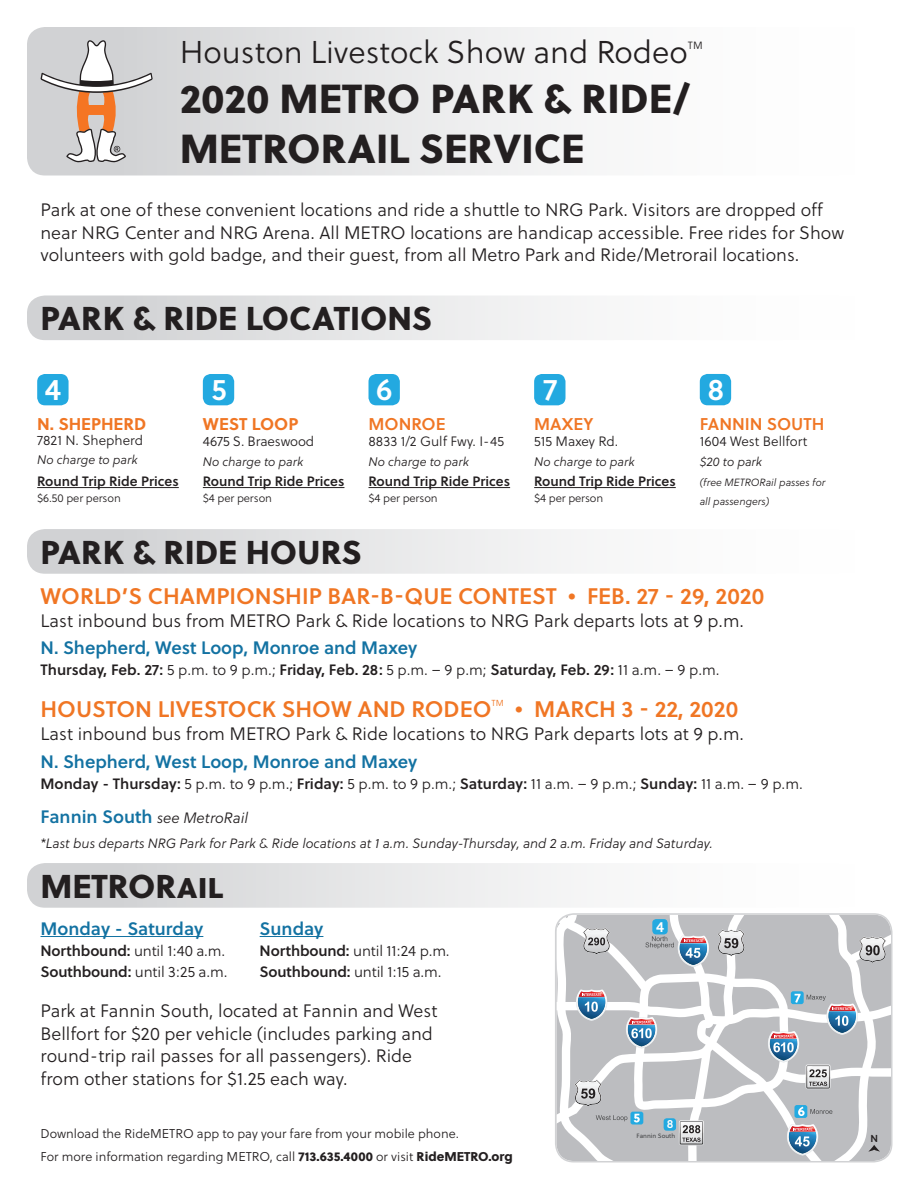
<style>
.page{position:relative;width:918px;height:1188px;background:#fff}
.page>*{position:absolute;margin:0;border:0;box-sizing:border-box;transform-origin:0 0}
.t1{font:40.5px "Soleil Xb";color:#231f20}
.t2{font:33px "Soleil Xb";color:#231f20}
.t3{font:31.5px "Soleil Lt";color:#231f20}
.t4{font:30px "Soleil Sb";color:#fff}
.location_title{font:22.5px "Soleil Sb";color:#f07624}
.regular_text{font:18px/22.5px "Soleil Lt";color:#231f20}
.Top_Paragraph_Text{font:18px/22.5px "Soleil Lt";color:#231f20}
.SubTutle{font:18px "Soleil Sb";color:#1372a2}
.Location_Title{font:16.95px "Soleil Sb";color:#f07624}
.Location_Title-2{font:700 16.95px "Soleil";color:#f07624}
._2017_Bullets{font:15px "Soleil Lt";letter-spacing:-.01em;color:#231f20}
.Bullets{font:15px "Soleil Lt";color:#231f20}
.Bullets-2{font:15px "Soleil Sb";color:#231f20}
.SubTutle-2{font:italic 15px "Soleil Lt";color:#231f20}
.t5{font:14.7px "Soleil Sb";color:#fff}
.t6{font:13.65px "Soleil Sb";color:#231f20}
.Address{font:13.65px "Soleil Lt";color:#231f20}
._2017_Bullets-2{font:italic 13.5px "Soleil Lt";color:#231f20}
._2017_Bullets-3{font:12.75px "Soleil Lt";color:#231f20}
.t7{font:italic 12.45px "Soleil Lt";color:#231f20}
.t8{font:11.85px "Soleil Sb";color:#fff}
._2017_Bullets-4{font:11.4px "Soleil Lt";letter-spacing:-.01em;color:#231f20}
.t9{font:italic 10.5px "Soleil Lt";color:#231f20}
.t10{font:10.5px "Soleil Lt";color:#231f20}
.t11{font:10.05px "Soleil Sb";color:#231f20}
.location_title-2{font:8.7px "Soleil Lt";color:#f07624}
._2017_Bullets-5{font:6.3px "Soleil Bk";color:#4c4d4f}
.s1{font-family:"Soleil Lt"}
.s2{font-family:"Soleil Sb"}
.s3{font-family:"Soleil Sb";font-style:normal;font-size:18px;color:#1372a2}
.s4{font-family:"Soleil Xb"}
</style>
<div class="page">
<div style="left:27px;top:27px;width:845px;height:149px;background:linear-gradient(to right,#cfd0d2,#fff);border-radius:18px"></div>
<div style="left:27px;top:529px;width:845px;height:45px;background:linear-gradient(to right,#cfd0d2,#fff);border-radius:18px"></div>
<div style="left:27px;top:863px;width:845px;height:45px;background:linear-gradient(to right,#cfd0d2,#fff);border-radius:18px"></div>
<svg style="left:556px;top:916px;width:334px;height:245px;fill:#bcbdc0"></svg>
<svg style="left:576px;top:989px;width:31px;height:32px"></svg>
<svg style="left:787px;top:1124px;width:31px;height:32px"></svg>
<svg style="left:626px;top:1017px;width:31px;height:31px"></svg>
<svg style="left:768px;top:1031px;width:31px;height:31px"></svg>
<svg style="left:679px;top:1120px;width:25px;height:25px"></svg>
<svg style="left:806px;top:1064px;width:25px;height:25px"></svg>
<svg style="left:716px;top:929px;width:30px;height:27px"></svg>
<svg style="left:573px;top:1080px;width:30px;height:27px"></svg>
<svg style="left:857px;top:936px;width:31px;height:27px"></svg>
<svg style="left:581px;top:928px;width:31px;height:27px"></svg>
<svg style="left:807px;top:995px;width:51px;height:40px;background:#a9b3c0"></svg>
<svg style="left:596px;top:1115px;width:31px;height:6px"></svg>
<svg style="left:630px;top:1112px;width:13px;height:13px"></svg>
<div style="left:794px;top:1105px;width:13px;height:13px;background:#24aae1;border-radius:2px"></div>
<div style="left:791px;top:991px;width:13px;height:13px;background:#24aae1;border-radius:2px"></div>
<svg style="left:798px;top:1107px;width:34px;height:9px"></svg>
<svg style="left:795px;top:994px;width:6px;height:9px"></svg>
<svg style="left:634px;top:1114px;width:6px;height:8px"></svg>
<svg style="left:645px;top:923px;width:64px;height:44px;background:#abb3bd"></svg>
<div style="left:555px;top:913px;width:338px;height:249px;border:2px solid #d1d2d4;border-radius:18px"></div>
<svg style="left:868px;top:1145px;width:12px;height:7px"></svg>
<svg style="left:41px;top:40px;width:112px;height:122px;background:#cfc6c1"></svg>
<div style="left:27px;top:296px;width:845px;height:44px;background:linear-gradient(to right,#cfd0d2,#fff);border-radius:18px"></div>
<div style="left:37px;top:374px;width:32px;height:31px;background:#23a9e0;border-radius:8px"></div>
<div style="left:203px;top:374px;width:31px;height:31px;background:#23a9e0;border-radius:8px"></div>
<div style="left:369px;top:374px;width:31px;height:31px;background:#23a9e0;border-radius:8px"></div>
<div style="left:534px;top:374px;width:32px;height:31px;background:#23a9e0;border-radius:8px"></div>
<div style="left:700px;top:374px;width:31px;height:31px;background:#23a9e0;border-radius:8px"></div>
<hr style="left:534px;top:487px;width:142px;height:1px;background:#231f20">
<hr style="left:369px;top:487px;width:141px;height:1px;background:#231f20">
<hr style="left:203px;top:487px;width:141px;height:1px;background:#231f20">
<hr style="left:37px;top:487px;width:142px;height:1px;background:#231f20">
<hr style="left:40px;top:936px;width:163px;height:1px;background:#1372a2">
<hr style="left:260px;top:936px;width:63px;height:1px;background:#1372a2">
<div style="left:664px;top:1118px;width:12px;height:13px;background:#23a9e0;border-radius:3px"></div>
<div style="left:652px;top:919px;width:16px;height:15px;background:#23a9e0;border-radius:4px"></div>
<p class="t3" style="left:180px;top:30px;width:510px">Houston Livestock Show and Rodeo</p>
<p class="t10" style="left:688px;top:38px;width:16px">TM</p>
<p class="t1" style="left:180px;top:67px;width:512px">2020 METRO PARK &amp; RIDE/</p>
<p class="t1" style="left:180px;top:117px;width:406px">METRORAIL SERVICE</p>
<p class="Top_Paragraph_Text" style="left:40px;top:198px;width:805px">Park at one of these convenient locations and ride a shuttle to NRG Park. Visitors are dropped off near NRG Center and NRG Arena. All METRO locations are handicap accessible. Free rides for Show volunteers with gold badge, and their guest, from all Metro Park and Ride/Metrorail locations.</p>
<p class="t2" style="left:40px;top:292px;width:393px">PARK &amp; RIDE LOCATIONS</p>
<p class="t4" style="left:45px;top:366px;width:18px">4</p>
<p class="t4" style="left:211px;top:366px;width:17px">5</p>
<p class="t4" style="left:376px;top:366px;width:18px">6</p>
<p class="t4" style="left:543px;top:366px;width:15px">7</p>
<p class="t4" style="left:708px;top:366px;width:18px">8</p>
<p class="Location_Title-2" style="left:37px;top:411px;width:111px">N. SHEPHERD</p>
<p class="Address" style="left:37px;top:430px;width:108px">7821 N. Shepherd</p>
<p class="t7" style="left:37px;top:451px;width:102px">No charge to park</p>
<p class="t6" style="left:37px;top:471px;width:143px">Round Trip Ride Prices</p>
<p class="_2017_Bullets-4" style="left:37px;top:490px;width:85px">$6.50 per person</p>
<p class="Location_Title-2" style="left:203px;top:411px;width:97px">WEST LOOP</p>
<p class="Address" style="left:203px;top:432px;width:113px">4675 S. Braeswood</p>
<p class="t7" style="left:203px;top:453px;width:102px">No charge to park</p>
<p class="t6" style="left:203px;top:471px;width:143px">Round Trip Ride Prices</p>
<p class="_2017_Bullets-4" style="left:203px;top:490px;width:71px">$4 per person</p>
<p class="Location_Title" style="left:369px;top:411px;width:79px">MONROE</p>
<p class="Address" style="left:369px;top:432px;width:137px">8833 1/2 Gulf Fwy. I-45</p>
<p class="t7" style="left:369px;top:453px;width:102px">No charge to park</p>
<p class="t6" style="left:369px;top:471px;width:143px">Round Trip Ride Prices</p>
<p class="_2017_Bullets-4" style="left:369px;top:490px;width:71px">$4 per person</p>
<p class="Location_Title" style="left:534px;top:411px;width:61px">MAXEY</p>
<p class="Address" style="left:534px;top:432px;width:85px">515 Maxey Rd.</p>
<p class="t7" style="left:534px;top:453px;width:102px">No charge to park</p>
<p class="t6" style="left:534px;top:471px;width:143px">Round Trip Ride Prices</p>
<p class="_2017_Bullets-4" style="left:534px;top:490px;width:71px">$4 per person</p>
<p class="Location_Title" style="left:700px;top:411px;width:126px">FANNIN SOUTH</p>
<p class="Address" style="left:700px;top:432px;width:109px">1604 West Bellfort</p>
<p class="t7" style="left:700px;top:453px;width:64px">$20 to park</p>
<p class="t9" style="left:700px;top:475px;width:127px">(free METRORail passes for</p>
<p class="t9" style="left:700px;top:494px;width:71px">all passengers)</p>
<p class="t2" style="left:40px;top:526px;width:323px">PARK &amp; RIDE HOURS</p>
<p class="location_title" style="left:40px;top:579px;width:725px">WORLD’S CHAMPIONSHIP BAR-B-QUE CONTEST • FEB. 27 - 29, 2020</p>
<p class="regular_text" style="left:40px;top:609px;width:705px">Last inbound bus from METRO Park &amp; Ride locations to NRG Park departs lots at 9 p.m.</p>
<p class="SubTutle" style="left:40px;top:634px;width:378px">N. Shepherd, West Loop, Monroe and Maxey</p>
<p class="Bullets-2" style="left:40px;top:658px;width:681px">Thursday, Feb. 27: <span class="s1">5 p.m. to 9 p.m.;</span> Friday, Feb. 28: <span class="s1">5 p.m. – 9 p.m;</span> Saturday, Feb. 29: <span class="s1">11 a.m. – 9 p.m.</span></p>
<p class="location_title" style="left:40px;top:692px;width:453px">HOUSTON LIVESTOCK SHOW AND RODEO</p>
<p class="location_title-2" style="left:492px;top:697px;width:14px">TM</p>
<p class="location_title" style="left:515px;top:692px;width:225px">• MARCH 3 - 22, 2020</p>
<p class="regular_text" style="left:40px;top:722px;width:705px">Last inbound bus from METRO Park &amp; Ride locations to NRG Park departs lots at 9 p.m.</p>
<p class="SubTutle" style="left:40px;top:747px;width:378px">N. Shepherd, West Loop, Monroe and Maxey</p>
<p class="Bullets" style="left:40px;top:773px;width:764px"><span class="s2">Monday - Thursday:</span> 5 p.m. to 9 p.m.; <span class="s2">Friday:</span> 5 p.m. to 9 p.m.; <span class="s2">Saturday:</span> 11 a.m. – 9 p.m.; <span class="s2">Sunday:</span> 11 a.m. – 9 p.m.</p>
<p class="SubTutle-2" style="left:40px;top:807px;width:209px"><span class="s3">Fannin South</span> see MetroRail</p>
<p class="_2017_Bullets-2" style="left:40px;top:833px;width:674px">*Last bus departs NRG Park for Park &amp; Ride locations at 1 a.m. Sunday-Thursday, and 2 a.m. Friday and Saturday.</p>
<p class="t2" style="left:40px;top:860px;width:184px">METRORail</p>
<p class="SubTutle" style="left:40px;top:915px;width:164px">Monday - Saturday</p>
<p class="_2017_Bullets" style="left:40px;top:940px;width:186px"><span class="s2">Northbound:</span> until 1:40 a.m.</p>
<p class="_2017_Bullets" style="left:40px;top:961px;width:188px"><span class="s2">Southbound:</span> until 3:25 a.m.</p>
<p class="SubTutle" style="left:260px;top:915px;width:65px">Sunday</p>
<p class="_2017_Bullets" style="left:260px;top:940px;width:192px"><span class="s2">Northbound:</span> until 11:24 p.m.</p>
<p class="_2017_Bullets" style="left:260px;top:961px;width:183px"><span class="s2">Southbound:</span> until 1:15 a.m.</p>
<p class="regular_text" style="left:40px;top:1000px;width:398px">Park at Fannin South, located at Fannin and West Bellfort for $20 per vehicle (includes parking and round-trip rail passes for all passengers). Ride from other stations for $1.25 each way.</p>
<p class="_2017_Bullets-3" style="left:40px;top:1124px;width:420px">Download the RideMETRO app to pay your fare from your mobile phone.</p>
<p class="_2017_Bullets-3" style="left:40px;top:1148px;width:474px">For more information regarding METRO, call <span class="s4">713.635.4000</span> or visit <span class="s4">RideMETRO.org</span></p>
<p class="t5" style="left:656px;top:915px;width:10px">4</p>
<p class="t8" style="left:667px;top:1115px;width:8px">8</p>
<p class="_2017_Bullets-5" style="left:637px;top:1131px;width:40px">Fannin South</p>
<p class="t11" style="left:870px;top:1131px;width:9px">N</p>
</div>
